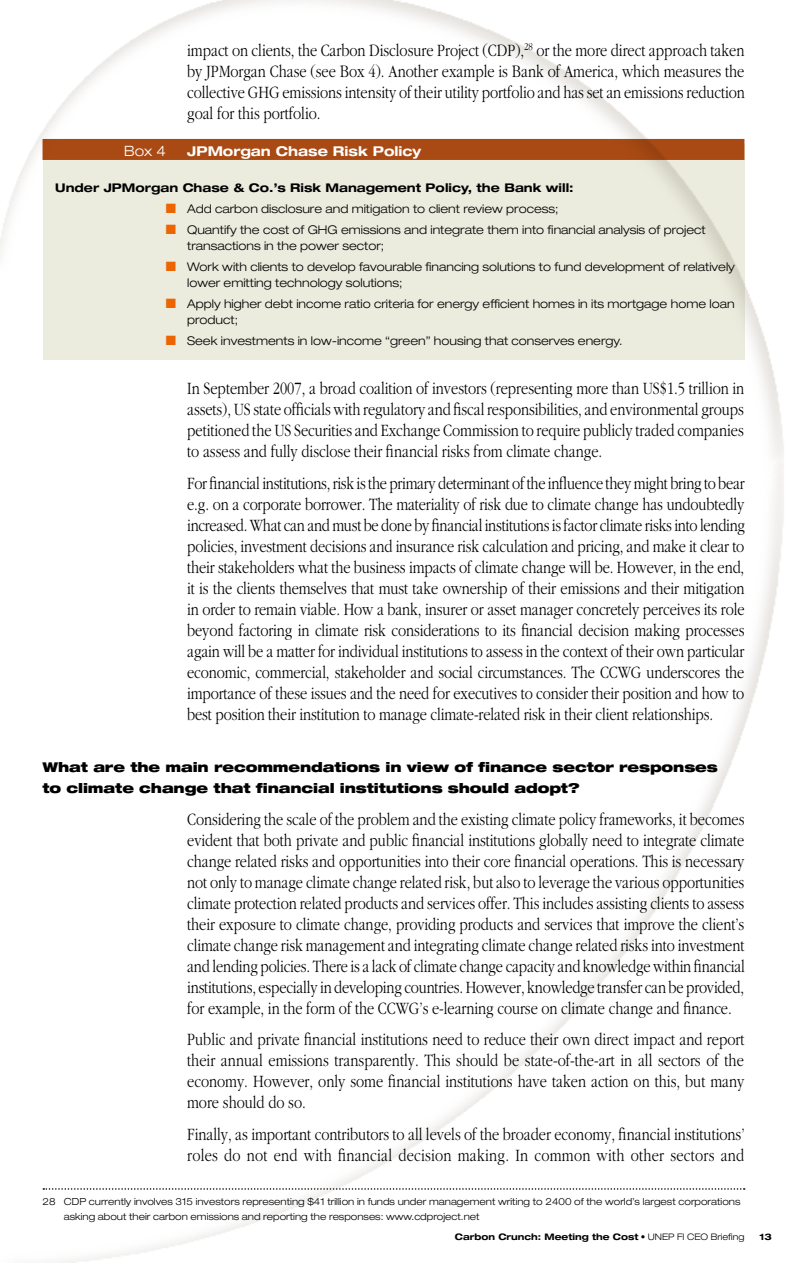
<style>
.page{position:relative;width:787px;height:1263px;background:#fff}
.page>*{position:absolute;margin:0;border:0;box-sizing:border-box;transform-origin:0 0}
.t1{font:300 18px/21px "Aplgaram";color:#000;text-align:justify}
.t2{font:300 expanded 14.25px "Helvetica Neue";color:#fff}
.t3{font:900 expanded 13.5px/21px "Helvetica Neue";letter-spacing:-.01em;color:#000}
.t4{font:700 expanded 13.5px "Helvetica Neue";color:#fff}
.t5{font:300 expanded 12px/15.8px "Helvetica Neue";color:#000}
.t6{font:700 expanded 12px "Helvetica Neue";color:#000}
.t7{font:300 expanded 9.75px/15.8px "Helvetica Neue";color:#000}
.t8{font:700 expanded 9px "Helvetica Neue";color:#000}
.s1{color:#ec6500}
.s2{font-weight:300}
</style>
<div class="page">
<img style="left:0;top:0;width:784px;height:1263px">
<svg style="left:43px;top:1188px;width:701px;height:2px"></svg>
<div style="left:43px;top:145px;width:701px;height:215px;background:#ebecde"></div>
<div style="left:43px;top:139px;width:701px;height:21px;background:#a94a14"></div>
<p class="t1" style="left:187px;top:40px;width:559px">impact on clients, the Carbon Disclosure Project (CDP),<sup>28</sup> or the more direct approach taken by JPMorgan Chase (see Box 4). Another example is Bank of America, which measures the collective GHG emissions intensity of their utility portfolio and has set an emissions reduction goal for this portfolio.</p>
<p class="t2" style="left:124px;top:142px;width:43px">Box 4</p>
<p class="t4" style="left:187px;top:142px;width:235px">JPMorgan Chase Risk Policy</p>
<p class="t6" style="left:55px;top:181px;width:520px">Under JPMorgan Chase &amp; Co.’s Risk Management Policy, the Bank will:</p>
<p class="t5" style="left:166px;top:201px;width:394px"><span class="s1">■</span> Add carbon disclosure and mitigation to client review process;</p>
<p class="t5" style="left:187px;top:222px;width:520px;text-indent:-21px"><span class="s1">■</span> Quantify the cost of GHG emissions and integrate them into financial analysis of project transactions in the power sector;</p>
<p class="t5" style="left:187px;top:259px;width:549px;text-indent:-21px"><span class="s1">■</span> Work with clients to develop favourable financing solutions to fund development of relatively lower emitting technology solutions;</p>
<p class="t5" style="left:187px;top:296px;width:549px;text-indent:-21px"><span class="s1">■</span> Apply higher debt income ratio criteria for energy efficient homes in its mortgage home loan product;</p>
<p class="t5" style="left:166px;top:332px;width:458px"><span class="s1">■</span> Seek investments in low-income “green” housing that conserves energy.</p>
<p class="t1" style="left:187px;top:378px;width:558px">In September 2007, a broad coalition of investors (representing more than US$1.5 trillion in assets), US state officials with regulatory and fiscal responsibilities, and environmental groups petitioned the US Securities and Exchange Commission to require publicly traded companies to assess and fully disclose their financial risks from climate change.</p>
<p class="t1" style="left:187px;top:473px;width:559px">For financial institutions, risk is the primary determinant of the influence they might bring to bear e.g. on a corporate borrower. The materiality of risk due to climate change has undoubtedly increased. What can and must be done by financial institutions is factor climate risks into lending policies, investment decisions and insurance risk calculation and pricing, and make it clear to their stakeholders what the business impacts of climate change will be. However, in the end, it is the clients themselves that must take ownership of their emissions and their mitigation in order to remain viable. How a bank, insurer or asset manager concretely perceives its role beyond factoring in climate risk considerations to its financial decision making processes again will be a matter for individual institutions to assess in the context of their own particular economic, commercial, stakeholder and social circumstances. The CCWG underscores the importance of these issues and the need for executives to consider their position and how to best position their institution to manage climate-related risk in their client relationships.</p>
<p class="t3" style="left:43px;top:756px;width:676px">What are the main recommendations in view of finance sector responses to climate change that financial institutions should adopt?</p>
<p class="t1" style="left:187px;top:809px;width:559px">Considering the scale of the problem and the existing climate policy frameworks, it becomes evident that both private and public financial institutions globally need to integrate climate change related risks and opportunities into their core financial operations. This is necessary not only to manage climate change related risk, but also to leverage the various opportunities climate protection related products and services offer. This includes assisting clients to assess their exposure to climate change, providing products and services that improve the client’s climate change risk management and integrating climate change related risks into investment and lending policies. There is a lack of climate change capacity and knowledge within financial institutions, especially in developing countries. However, knowledge transfer can be provided, for example, in the form of the CCWG’s e-learning course on climate change and finance.</p>
<p class="t1" style="left:187px;top:1029px;width:558px">Public and private financial institutions need to reduce their own direct impact and report their annual emissions transparently. This should be state-of-the-art in all sectors of the economy. However, only some financial institutions have taken action on this, but many more should do so.</p>
<p class="t1" style="left:187px;top:1124px;width:559px">Finally, as important contributors to all levels of the broader economy, financial institutions’ roles do not end with financial decision making. In common with other sectors and</p>
<p class="t7" style="left:64px;top:1193px;width:678px;text-indent:-21px">28 CDP currently involves 315 investors representing $41 trillion in funds under management writing to 2400 of the world’s largest corporations asking about their carbon emissions and reporting the responses: www.cdproject.net</p>
<p class="t8" style="left:455px;top:1231px;width:291px">Carbon Crunch: Meeting the Cost <span class="s2">• UNEP FI CEO Briefing</span></p>
<p class="t8" style="left:759px;top:1231px;width:14px">13</p>
</div>
